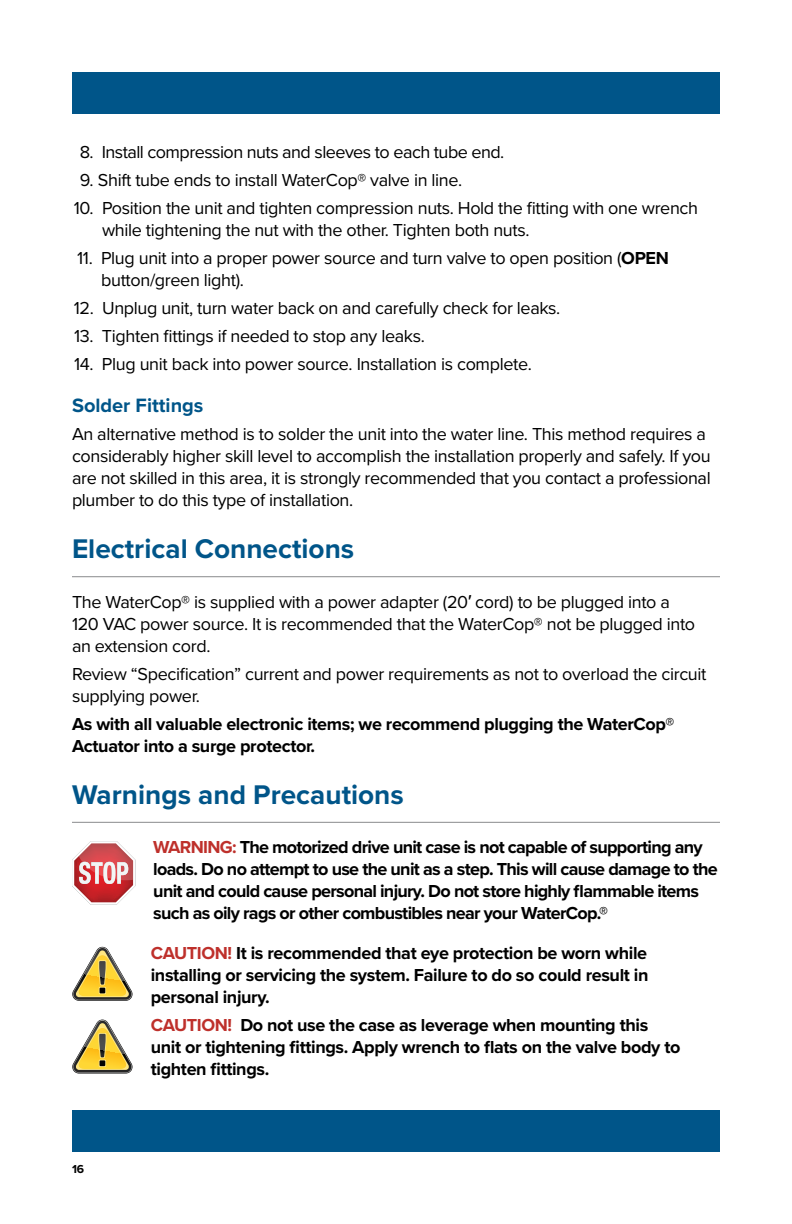
<style>
.page{position:relative;width:792px;height:1224px;background:#fff}
.page>*{position:absolute;margin:0;border:0;box-sizing:border-box;transform-origin:0 0}
.t1{font:700 28px "Proxima Nova";color:#005589}
.t2{font:700 20px "Proxima Nova";color:#005589}
.t3{font:18px/22px "Proxima Nova";letter-spacing:-.02em;color:#000}
.t4{font:700 18px/22px "Proxima Nova";letter-spacing:-.02em;color:#000}
.t5{font:700 18px/22px "Proxima Nova";letter-spacing:-.04em;color:#000}
.t6{font:700 12px "Proxima Nova";color:#000}
.s1{font-weight:700}
.s2{font-family:"Arial"}
.s3{color:#be302b}
</style>
<div class="page">
<div style="left:72px;top:72px;width:648px;height:41px;background:#005589"></div>
<div style="left:72px;top:1111px;width:648px;height:41px;background:#005589"></div>
<hr style="left:72px;top:576px;width:648px;height:1px;background:#898a8d">
<hr style="left:72px;top:822px;width:648px;height:1px;background:#898a8d">
<svg style="left:72px;top:947px;width:61px;height:54px"></svg>
<svg style="left:72px;top:1020px;width:61px;height:54px"></svg>
<svg style="left:72px;top:841px;width:63px;height:64px"></svg>
<p class="t3" style="left:80px;top:140px;width:424px">8. Install compression nuts and sleeves to each tube end.</p>
<p class="t3" style="left:80px;top:168px;width:382px">9. Shift tube ends to install WaterCop® valve in line.</p>
<p class="t3" style="left:102px;top:196px;width:598px;text-indent:-28px">10. Position the unit and tighten compression nuts. Hold the fitting with one wrench while tightening the nut with the other. Tighten both nuts.</p>
<p class="t3" style="left:101px;top:246px;width:569px;text-indent:-24px">11. Plug unit into a proper power source and turn valve to open position (<span class="s1">OPEN </span>button/green light).</p>
<p class="t3" style="left:74px;top:296px;width:486px">12. Unplug unit, turn water back on and carefully check for leaks.</p>
<p class="t3" style="left:74px;top:324px;width:350px">13. Tighten fittings if needed to stop any leaks.</p>
<p class="t3" style="left:74px;top:352px;width:457px">14. Plug unit back into power source. Installation is complete.</p>
<p class="t2" style="left:72px;top:394px;width:133px">Solder Fittings</p>
<p class="t3" style="left:72px;top:422px;width:640px">An alternative method is to solder the unit into the water line. This method requires a considerably higher skill level to accomplish the installation properly and safely. If you are not skilled in this area, it is strongly recommended that you contact a professional plumber to do this type of installation.</p>
<h1 class="t1" style="left:72px;top:532px;width:284px">Electrical Connections</h1>
<p class="t3" style="left:72px;top:590px;width:625px">The WaterCop® is supplied with a power adapter (20<span class="s2">′</span> cord) to be plugged into a<br>120 VAC power source. It is recommended that the WaterCop® not be plugged into an extension cord.</p>
<p class="t3" style="left:72px;top:662px;width:636px">Review “Specification” current and power requirements as not to overload the circuit supplying power.</p>
<p class="t4" style="left:72px;top:713px;width:604px">As with all valuable electronic items; we recommend plugging the WaterCop®<br>Actuator into a surge protector.</p>
<h1 class="t1" style="left:72px;top:778px;width:333px">Warnings and Precautions</h1>
<p class="t5" style="left:153px;top:837px;width:566px"><span class="s3">WARNING:</span> The motorized drive unit case is not capable of supporting any loads. Do no attempt to use the unit as a step. This will cause damage to the unit and could cause personal injury. Do not store highly flammable items such as oily rags or other combustibles near your WaterCop.®</p>
<p class="t4" style="left:151px;top:943px;width:499px;text-align:justify"><span class="s3">CAUTION!</span> It is recommended that eye protection be worn while installing or servicing the system. Failure to do so could result in personal injury.</p>
<p class="t4" style="left:151px;top:1015px;width:531px"><span class="s3">CAUTION!</span> Do not use the case as leverage when mounting this unit or tightening fittings. Apply wrench to flats on the valve body to tighten fittings.</p>
<p class="t6" style="left:72px;top:1162px;width:14px">16</p>
</div>
